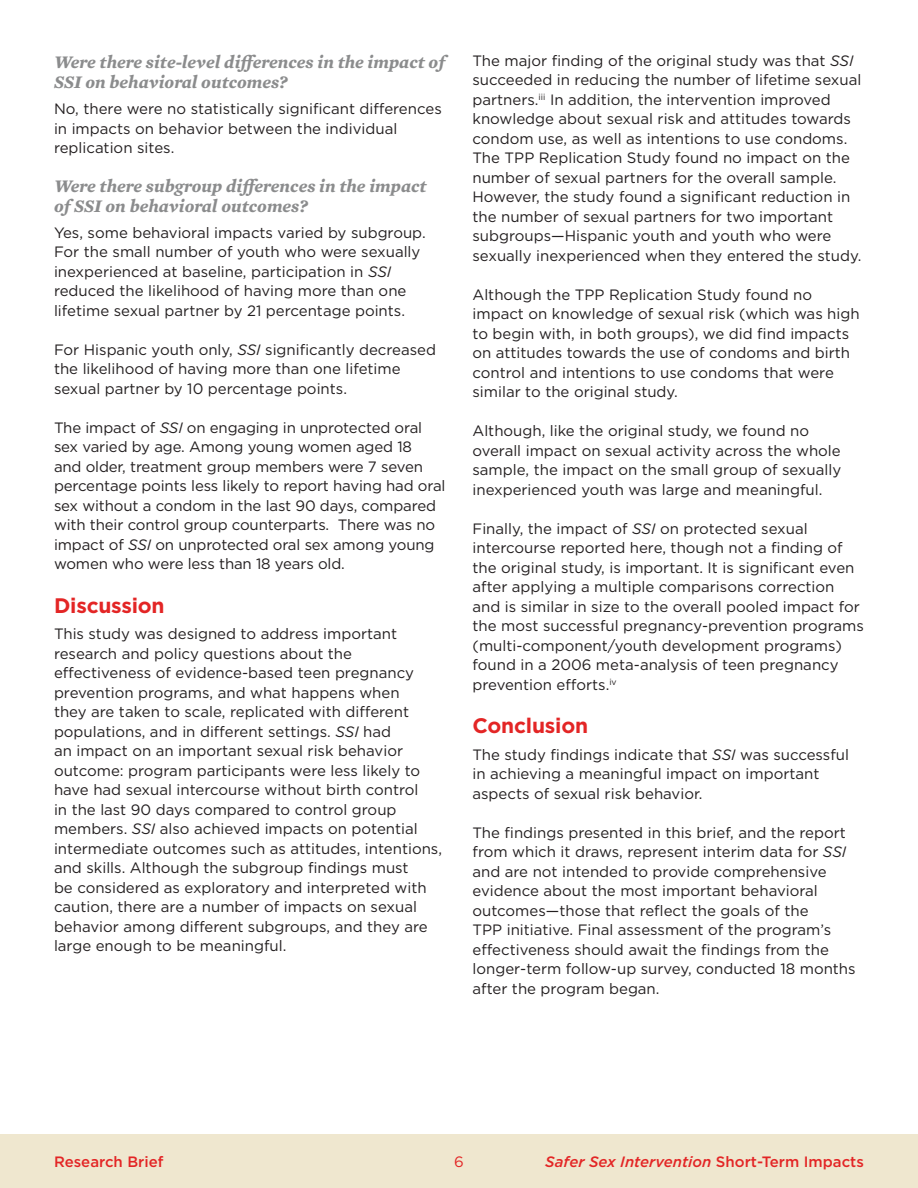
<style>
.page{position:relative;width:918px;height:1188px;background:#fff}
.page>*{position:absolute;margin:0;border:0;box-sizing:border-box;transform-origin:0 0}
.t1{font:700 21px "Gotham";letter-spacing:-.01em;color:#e32525}
.t2{font:italic 700 18px/19.5px "Mercury Text G1";color:#8b8c8d}
.t3{font:15px/19.5px "Gotham";color:#231f20}
.t4{font:italic 500 15px "Gotham";color:#e32525}
.t5{font:500 15px "Gotham";color:#e32525}
.t6{font:15px "Gotham";color:#e32525}
.s1{font-style:italic}
.s2{font-style:normal}
</style>
<div class="page">
<div style="left:0;top:1134px;width:918px;height:54px;background:#efe7cf"></div>
<h3 class="t2" style="left:54px;top:52px;width:392px">Were there site-level differences in the impact of<br>SSI on behavioral outcomes?</h3>
<p class="t3" style="left:54px;top:99px;width:389px">No, there were no statistically significant differences in impacts on behavior between the individual replication sites.</p>
<h3 class="t2" style="left:54px;top:176px;width:374px">Were there subgroup differences in the impact of SSI on behavioral outcomes?</h3>
<p class="t3" style="left:54px;top:223px;width:373px">Yes, some behavioral impacts varied by subgroup.<br>For the small number of youth who were sexually inexperienced at baseline, participation in <span class="s1">SSI </span>reduced the likelihood of having more than one lifetime sexual partner by 21 percentage points.</p>
<p class="t3" style="left:54px;top:340px;width:384px">For Hispanic youth only, <span class="s1">SSI</span> significantly decreased the likelihood of having more than one lifetime sexual partner by 10 percentage points.</p>
<p class="t3" style="left:54px;top:418px;width:393px">The impact of <span class="s1">SSI</span> on engaging in unprotected oral sex varied by age. Among young women aged 18<br>and older, treatment group members were 7 seven percentage points less likely to report having had oral sex without a condom in the last 90 days, compared with their control group counterparts. There was no impact of <span class="s1">SSI</span> on unprotected oral sex among young women who were less than 18 years old.</p>
<h2 class="t1" style="left:54px;top:592px;width:112px">Discussion</h2>
<p class="t3" style="left:54px;top:624px;width:390px">This study was designed to address important research and policy questions about the effectiveness of evidence-based teen pregnancy prevention programs, and what happens when<br>they are taken to scale, replicated with different populations, and in different settings. <span class="s1">SSI</span> had<br>an impact on an important sexual risk behavior outcome: program participants were less likely to have had sexual intercourse without birth control<br>in the last 90 days compared to control group members. <span class="s1">SSI</span> also achieved impacts on potential intermediate outcomes such as attitudes, intentions, and skills. Although the subgroup findings must<br>be considered as exploratory and interpreted with caution, there are a number of impacts on sexual behavior among different subgroups, and they are large enough to be meaningful.</p>
<p class="t3" style="left:472px;top:51px;width:390px">The major finding of the original study was that <span class="s1">SSI </span>succeeded in reducing the number of lifetime sexual partners.<sup>iii</sup> In addition, the intervention improved knowledge about sexual risk and attitudes towards condom use, as well as intentions to use condoms.<br>The TPP Replication Study found no impact on the number of sexual partners for the overall sample.<br>However, the study found a significant reduction in the number of sexual partners for two important subgroups—Hispanic youth and youth who were sexually inexperienced when they entered the study.</p>
<p class="t3" style="left:472px;top:285px;width:389px">Although the TPP Replication Study found no impact on knowledge of sexual risk (which was high to begin with, in both groups), we did find impacts on attitudes towards the use of condoms and birth control and intentions to use condoms that were similar to the original study.</p>
<p class="t3" style="left:472px;top:421px;width:370px">Although, like the original study, we found no overall impact on sexual activity across the whole sample, the impact on the small group of sexually inexperienced youth was large and meaningful.</p>
<p class="t3" style="left:472px;top:519px;width:393px">Finally, the impact of <span class="s1">SSI</span> on protected sexual intercourse reported here, though not a finding of the original study, is important. It is significant even after applying a multiple comparisons correction and is similar in size to the overall pooled impact for the most successful pregnancy-prevention programs (multi-component/youth development programs) found in a 2006 meta-analysis of teen pregnancy prevention efforts.<sup>iv</sup></p>
<h2 class="t1" style="left:472px;top:712px;width:117px">Conclusion</h2>
<p class="t3" style="left:472px;top:744px;width:378px">The study findings indicate that <span class="s1">SSI</span> was successful in achieving a meaningful impact on important aspects of sexual risk behavior.</p>
<p class="t3" style="left:472px;top:822px;width:385px">The findings presented in this brief, and the report from which it draws, represent interim data for <span class="s1">SSI </span>and are not intended to provide comprehensive evidence about the most important behavioral outcomes—those that reflect the goals of the<br>TPP initiative. Final assessment of the program’s effectiveness should await the findings from the longer-term follow-up survey, conducted 18 months after the program began.</p>
<p class="t5" style="left:54px;top:1152px;width:111px">Research Brief</p>
<p class="t6" style="left:454px;top:1152px;width:11px">6</p>
<p class="t4" style="left:545px;top:1152px;width:320px">Safer Sex Intervention <span class="s2">Short-Term Impacts</span></p>
</div>
